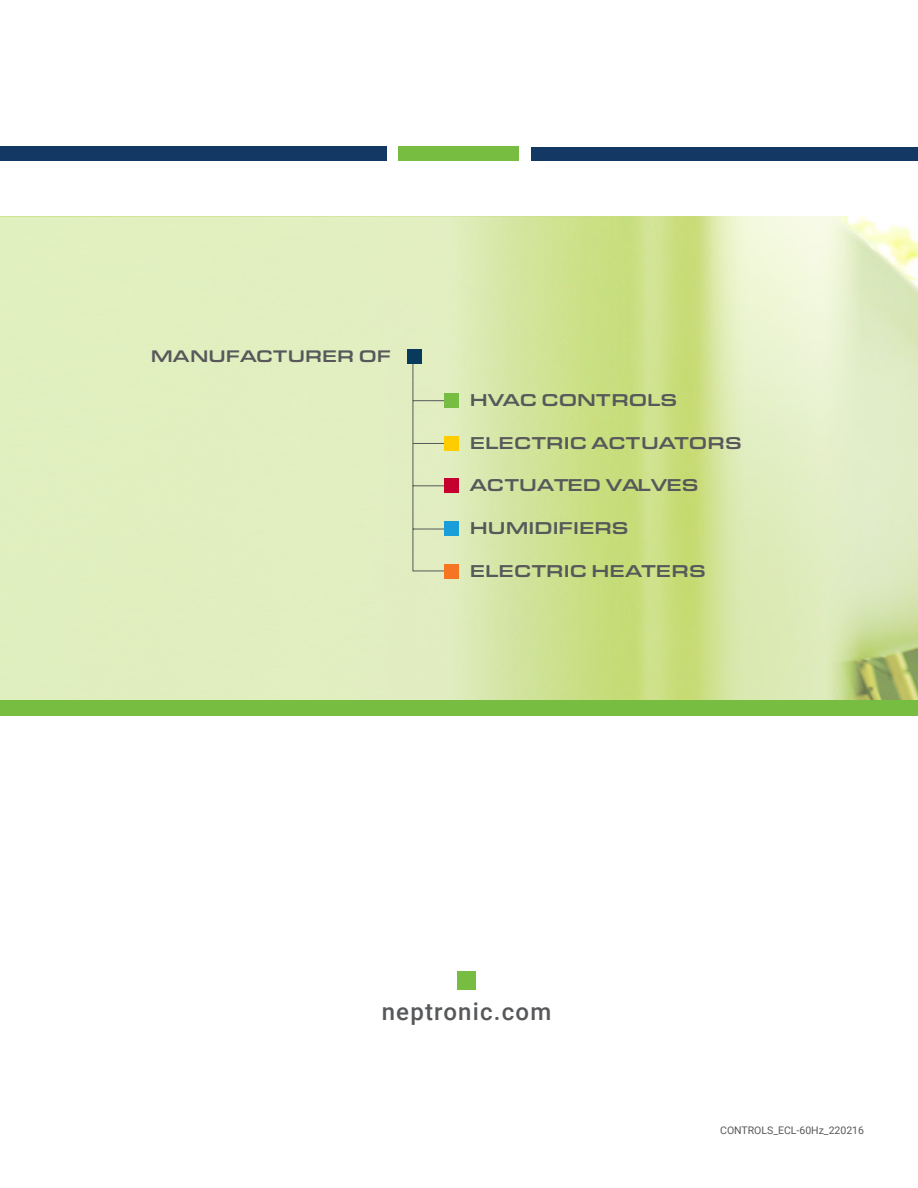
<style>
.page{position:relative;width:918px;height:1188px;background:#fff}
.page>*{position:absolute;margin:0;border:0;box-sizing:border-box;transform-origin:0 0}
.t1{font:500 24px "Roboto";letter-spacing:.05em;color:#57585a}
.t2{font:500 17.85px "Eurostile Ext";color:#57585a}
.t3{font:500 17.4px "Eurostile Ext";color:#57585a}
.t4{font:10.5px "Roboto";color:#57585a}
</style>
<div class="page">
<div style="left:0;top:147px;width:387px;height:14px;background:#133863"></div>
<div style="left:531px;top:147px;width:387px;height:14px;background:#133863"></div>
<div style="left:399px;top:147px;width:120px;height:14px;background:#77bd42"></div>
<svg style="left:0;top:216px;width:918px;height:485px;fill:#e0eebf"></svg>
<div style="left:0;top:701px;width:918px;height:15px;background:#77bd42"></div>
<div style="left:457px;top:971px;width:19px;height:19px;background:#77bd42"></div>
<svg style="left:412px;top:362px;width:36px;height:209px"></svg>
<div style="left:407px;top:349px;width:14px;height:15px;background:#083a5e"></div>
<div style="left:444px;top:436px;width:14px;height:14px;background:#fc0"></div>
<div style="left:444px;top:522px;width:14px;height:14px;background:#199eda"></div>
<div style="left:444px;top:564px;width:14px;height:14px;background:#f57523"></div>
<div style="left:444px;top:478px;width:14px;height:15px;background:#c5002e"></div>
<div style="left:444px;top:393px;width:14px;height:15px;background:#77bd42"></div>
<p class="t3" style="left:151px;top:344px;width:242px">MANUFACTURER OF</p>
<p class="t2" style="left:470px;top:387px;width:209px">HVAC CONTROLS</p>
<p class="t2" style="left:470px;top:430px;width:274px">ELECTRIC ACTUATORS</p>
<p class="t2" style="left:470px;top:472px;width:230px">ACTUATED VALVES</p>
<p class="t2" style="left:470px;top:515px;width:160px">HUMIDIFIERS</p>
<p class="t2" style="left:470px;top:558px;width:237px">ELECTRIC HEATERS</p>
<p class="t1" style="left:382px;top:994px;width:171px">neptronic.com</p>
<p class="t4" style="left:720px;top:1123px;width:145px">CONTROLS_ECL-60Hz_220216</p>
</div>
